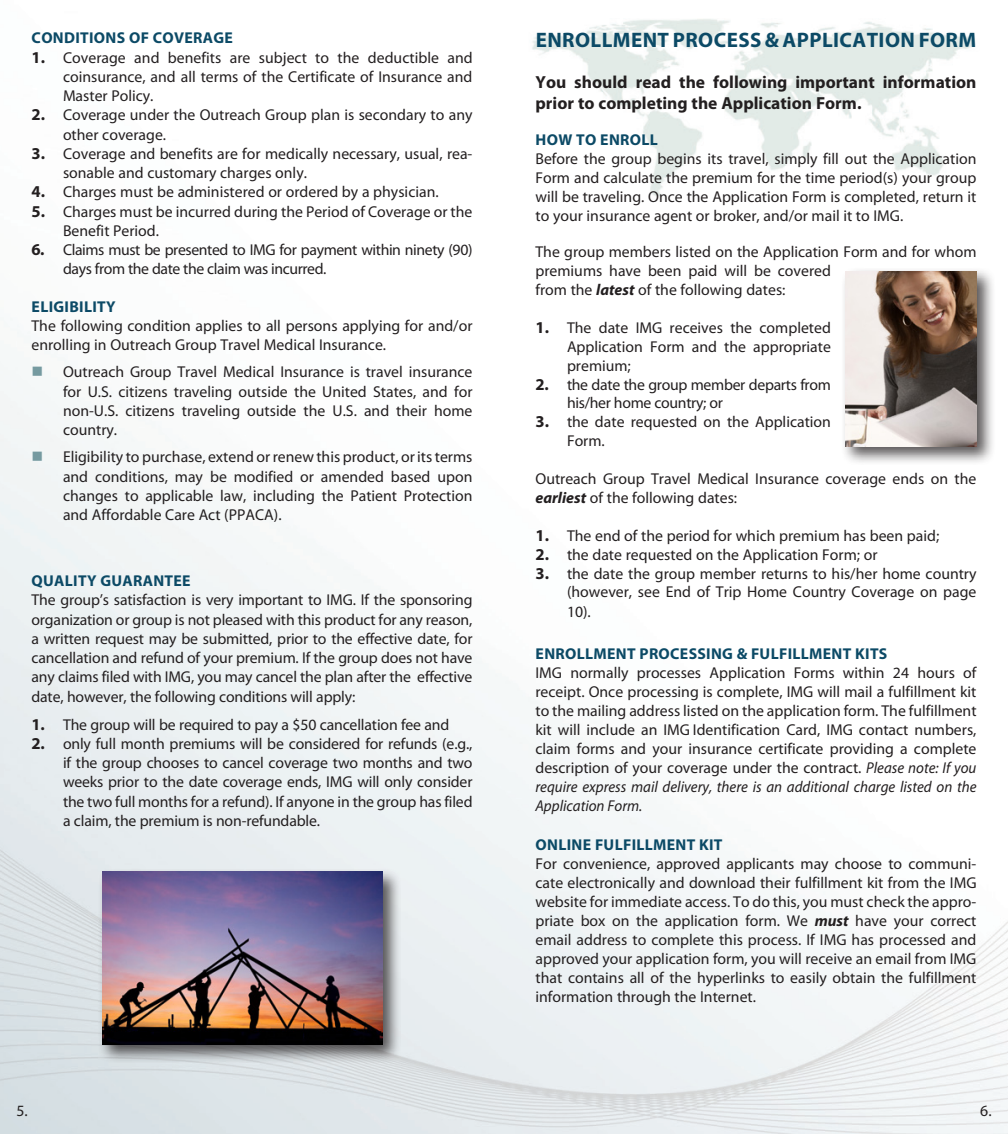
<style>
.page{position:relative;width:1008px;height:1134px;background:#fff}
.page>*{position:absolute;margin:0;border:0;box-sizing:border-box;transform-origin:0 0}
.Headers{font:700 21px "Myriad Pro";letter-spacing:.02em;color:#0c4a66}
.t1{font:700 17.5px/21px "Myriad Pro";color:#231f20}
.Headers-2{font:15.75px/19.2px "Myriad Pro";color:#231f20;text-align:justify}
.Body{font:15.75px/19.2px "Myriad Pro";color:#231f20}
.Headers-3{font:15.75px/19.2px "Myriad Pro";letter-spacing:-.025em;color:#231f20}
.Body-2{font:700 15.75px "Myriad Pro";letter-spacing:.02em;color:#0c4a66}
.Headers-4{font:15.75px/18.9px "Myriad Pro";letter-spacing:-.02em;color:#231f20}
.Headers-5{font:700 15.75px "Myriad Pro";letter-spacing:.02em;color:#0c4a66}
.sub-headers{font:700 15.75px "Myriad Pro";letter-spacing:.02em;color:#0c4a66}
.s1{font-weight:700;font-size:16.62px}
.s2{font-weight:700;font-style:italic}
.s3{font-style:italic}
</style>
<div class="page">
<div style="left:841px;top:266px;width:155px;height:200px;background:#231f20;opacity:.75"></div>
<img style="left:845px;top:271px;width:131px;height:176px">
<div style="left:98px;top:868px;width:303px;height:195px;background:#231f20;opacity:.75"></div>
<img style="left:102px;top:872px;width:280px;height:172px">
<svg style="left:33px;top:367px;width:9px;height:9px"></svg>
<svg style="left:33px;top:452px;width:9px;height:9px"></svg>
<p class="sub-headers" style="left:32px;top:28px;width:203px">CONDITIONS OF COVERAGE</p>
<p class="Headers-2" style="left:63px;top:47px;width:411px;text-indent:-32px"><span class="s1">1.</span> Coverage and benefits are subject to the deductible and coinsurance, and all terms of the Certificate of Insurance and Master Policy.</p>
<p class="Headers-2" style="left:63px;top:105px;width:411px;text-indent:-32px"><span class="s1">2.</span> Coverage under the Outreach Group plan is secondary to any other coverage.</p>
<p class="Headers-2" style="left:63px;top:144px;width:411px;text-indent:-32px"><span class="s1">3.</span> Coverage and benefits are for medically necessary, usual, rea&shy;sonable and customary charges only.</p>
<p class="Headers-2" style="left:32px;top:182px;width:409px"><span class="s1">4.</span> Charges must be administered or ordered by a physician.</p>
<p class="Headers-2" style="left:63px;top:201px;width:411px;text-indent:-32px"><span class="s1">5.</span> Charges must be incurred during the Period of Coverage or the<br>Benefit Period.</p>
<p class="Headers-3" style="left:63px;top:240px;width:411px;text-indent:-32px"><span class="s1">6.</span> Claims must be presented to IMG for payment within ninety (90) days from the date the claim was incurred.</p>
<p class="Body-2" style="left:32px;top:297px;width:85px">ELIGIBILITY</p>
<p class="Body" style="left:32px;top:316px;width:443px">The following condition applies to all persons applying for and/or enrolling in Outreach Group Travel Medical Insurance.</p>
<p class="Headers-2" style="left:63px;top:362px;width:411px">Outreach Group Travel Medical Insurance is travel insurance for U.S. citizens traveling outside the United States, and for non-U.S. citizens traveling outside the U.S. and their home country.</p>
<p class="Headers-2" style="left:63px;top:447px;width:411px">Eligibility to purchase, extend or renew this product, or its terms and conditions, may be modified or amended based upon changes to applicable law, including the Patient Protection and Affordable Care Act (PPACA).</p>
<p class="Headers-5" style="left:32px;top:571px;width:161px">QUALITY GUARANTEE</p>
<p class="Body" style="left:32px;top:590px;width:443px;text-align:justify">The group’s satisfaction is very important to IMG. If the sponsoring organization or group is not pleased with this product for any reason, a written request may be submitted, prior to the effective date, for cancellation and refund of your premium. If the group does not have any claims filed with IMG, you may cancel the plan after the effective date, however, the following conditions will apply:</p>
<p class="Headers-2" style="left:32px;top:715px;width:419px"><span class="s1">1.</span> The group will be required to pay a $50 cancellation fee and</p>
<p class="Headers-2" style="left:63px;top:734px;width:411px;text-indent:-32px"><span class="s1">2.</span> only full month premiums will be considered for refunds (e.g., if the group chooses to cancel coverage two months and two weeks prior to the date coverage ends, IMG will only consider the two full months for a refund). If anyone in the group has filed a claim, the premium is non-refundable.</p>
<p class="Headers" style="left:536px;top:26px;width:442px">ENROLLMENT PROCESS &amp; APPLICATION FORM</p>
<p class="t1" style="left:536px;top:71px;width:442px">You should read the following important information prior to completing the Application Form.</p>
<p class="Body-2" style="left:536px;top:130px;width:124px">HOW TO ENROLL</p>
<p class="Headers-2" style="left:536px;top:149px;width:442px">Before the group begins its travel, simply fill out the Application Form and calculate the premium for the time period(s) your group will be traveling. Once the Application Form is completed, return it to your insurance agent or broker, and/or mail it to IMG.</p>
<p class="Headers-2" style="left:536px;top:242px;width:443px;text-align:left">The group members listed on the Application Form and for whom premiums have been paid will be covered<br>from the <span class="s2">latest</span> of the following dates:</p>
<p class="Headers-2" style="left:567px;top:318px;width:265px;text-indent:-32px"><span class="s1">1.</span> The date IMG receives the completed Application Form and the appropriate premium;</p>
<p class="Headers-4" style="left:567px;top:375px;width:265px;text-indent:-32px"><span class="s1">2.</span> the date the group member departs from his/her home country; or</p>
<p class="Headers-2" style="left:567px;top:412px;width:265px;text-indent:-32px"><span class="s1">3.</span> the date requested on the Application<br>Form.</p>
<p class="Body" style="left:536px;top:469px;width:442px">Outreach Group Travel Medical Insurance coverage ends on the <span class="s2">earliest</span> of the following dates:</p>
<p class="Headers-2" style="left:536px;top:526px;width:405px"><span class="s1">1.</span> The end of the period for which premium has been paid;</p>
<p class="Headers-2" style="left:536px;top:544px;width:344px"><span class="s1">2.</span> the date requested on the Application Form; or</p>
<p class="Headers-2" style="left:567px;top:563px;width:411px;text-indent:-32px"><span class="s1">3.</span> the date the group member returns to his/her home country (however, see End of Trip Home Country Coverage on page 10).</p>
<p class="Body-2" style="left:536px;top:644px;width:353px">ENROLLMENT PROCESSING &amp; FULFILLMENT KITS</p>
<p class="Headers-2" style="left:536px;top:663px;width:443px">IMG normally processes Application Forms within 24 hours of receipt. Once processing is complete, IMG will mail a fulfillment kit to the mailing address listed on the application form. The fulfillment kit will include an IMG Identification Card, IMG contact numbers, claim forms and your insurance certificate providing a complete description of your coverage under the contract. <span class="s3">Please note: If you require express mail delivery, there is an additional charge listed on the Application Form.</span></p>
<p class="Headers-5" style="left:536px;top:835px;width:188px">ONLINE FULFILLMENT KIT</p>
<p class="Headers-2" style="left:536px;top:854px;width:443px">For convenience, approved applicants may choose to communi&shy;cate electronically and download their fulfillment kit from the IMG website for immediate access. To do this, you must check the appro&shy;priate box on the application form. We <span class="s2">must</span> have your correct email address to complete this process. If IMG has processed and approved your application form, you will receive an email from IMG that contains all of the hyperlinks to easily obtain the fulfillment information through the Internet.</p>
<p class="Headers-2" style="left:16px;top:1100px;width:13px">5.</p>
<p class="Headers-2" style="left:980px;top:1100px;width:13px">6.</p>
</div>
